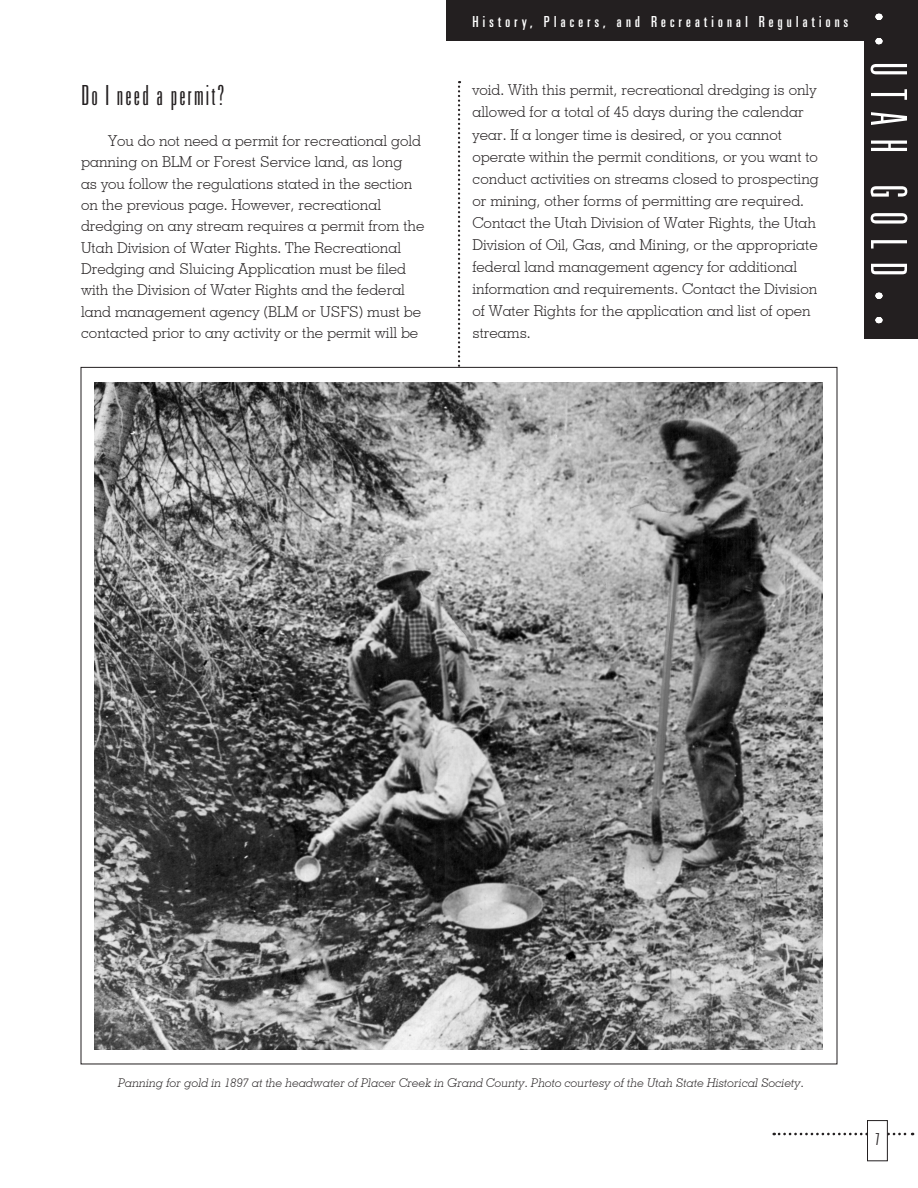
<style>
.page{position:relative;width:918px;height:1188px;background:#fff}
.page>*{position:absolute;margin:0;border:0;box-sizing:border-box;transform-origin:0 0}
.t1{font:54px "Univers Light Ultra Cond DTC";letter-spacing:.22em;color:#fff}
._2nd_level_header{font:30px "Univers Light Ultra Cond DTC";letter-spacing:.05em;color:#231f20}
.t2{font:18px "Univers Light Ultra Cond DTC";color:#231f20}
.t3{font:16.5px "Univers Ultra Cond DTC";letter-spacing:.22em;color:#fff}
.body{font:300 15px/22px "Geometric Slab 703 BT";color:#231f20}
.t4{font:italic 300 12px "Geometric Slab 703 BT";color:#231f20}
</style>
<div class="page">
<div style="left:446px;top:0;width:472px;height:40px;background:#231f20"></div>
<div style="left:864px;top:0;width:54px;height:339px;background:#231f20"></div>
<svg style="left:458px;top:81px;width:2px;height:286px"></svg>
<svg style="left:876px;top:14px;width:6px;height:6px"></svg>
<svg style="left:876px;top:38px;width:6px;height:6px"></svg>
<svg style="left:876px;top:293px;width:6px;height:6px"></svg>
<svg style="left:876px;top:317px;width:6px;height:6px"></svg>
<svg style="left:774px;top:1133px;width:139px;height:2px"></svg>
<div style="left:868px;top:1121px;width:19px;height:40px;background:#fff"></div>
<div style="left:867px;top:1120px;width:21px;height:41px;border:1px solid #231f20"></div>
<img style="left:94px;top:382px;width:729px;height:668px">
<p class="_2nd_level_header" style="left:81px;top:79px;width:145px">Do I need a permit?</p>
<p class="body" style="left:81px;top:130px;width:345px;line-height:21.3px;text-indent:27px">You do not need a permit for recreational gold panning on BLM or Forest Service land, as long<br>as you follow the regulations stated in the section on the previous page. However, recreational dredging on any stream requires a permit from the Utah Division of Water Rights. The Recreational Dredging and Sluicing Application must be filed with the Division of Water Rights and the federal land management agency (BLM or USFS) must be contacted prior to any activity or the permit will be</p>
<p class="t3" style="left:472px;top:13px;width:378px">History, Placers, and Recreational Regulations</p>
<p class="body" style="left:472px;top:79px;width:348px">void. With this permit, recreational dredging is only allowed for a total of 45 days during the calendar year. If a longer time is desired, or you cannot operate within the permit conditions, or you want to conduct activities on streams closed to prospecting or mining, other forms of permitting are required.<br>Contact the Utah Division of Water Rights, the Utah Division of Oil, Gas, and Mining, or the appropriate federal land management agency for additional information and requirements. Contact the Division of Water Rights for the application and list of open streams.</p>
<h1 class="t1" style="left:917px;top:62px;width:217px;rotate:90deg">UTAH GOLD</h1>
<p class="t4" style="left:118px;top:1075px;width:688px">Panning for gold in 1897 at the headwater of Placer Creek in Grand County. Photo courtesy of the Utah State Historical Society.</p>
<p class="t2" style="left:875px;top:1129px;width:6px">7</p>
</div>
